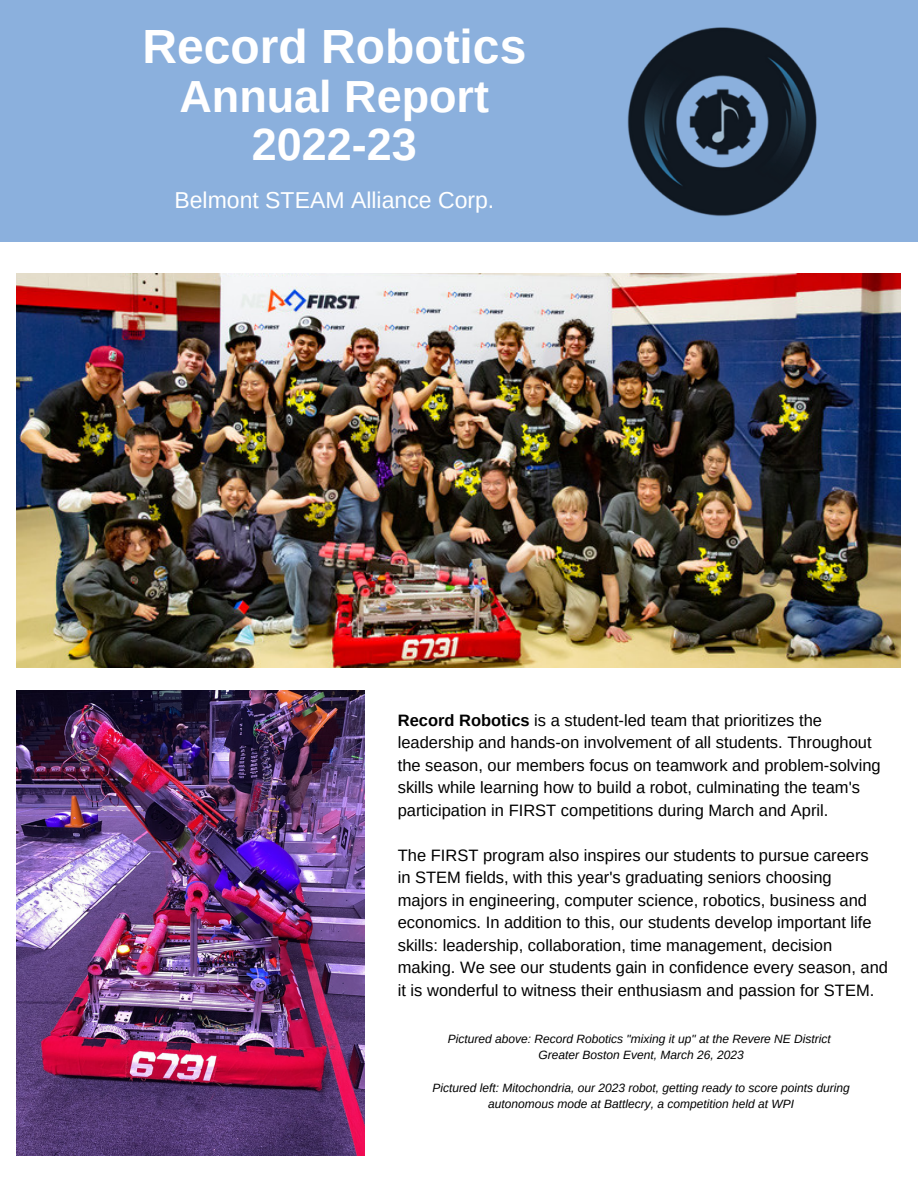
<style>
.page{position:relative;width:918px;height:1188px;background:#fff}
.page>*{position:absolute;margin:0;border:0;box-sizing:border-box;transform-origin:0 0}
.t1{font:700 55.2px "Arimo";color:#fff}
.t2{font:700 48px "Arimo";color:#fff}
.t3{font:700 45px "Arimo";color:#fff}
.t4{font:23.1px "Arimo";color:#fff}
.t5{font:16.5px/22.5px "Arimo";color:#000}
.t6{font:italic 12px/16.2px "Arimo";color:#000;text-align:center}
.s1{font-weight:700}
</style>
<div class="page">
<div style="left:0;top:0;width:918px;height:241px;background:#8bb0dd"></div>
<img style="left:627px;top:27px;width:190px;height:189px">
<img style="left:17px;top:274px;width:884px;height:394px">
<img style="left:17px;top:691px;width:347px;height:464px">
<p class="t1" style="left:70px;top:16px;width:443px">Record Robotics</p>
<p class="t4" style="left:70px;top:86px;width:321px">Belmont STEAM Alliance Corp.</p>
<p class="t2" style="left:142px;top:20px;width:385px">Record Robotics</p>
<p class="t3" style="left:179px;top:71px;width:311px">Annual Report</p>
<p class="t3" style="left:252px;top:119px;width:167px">2022-23</p>
<p class="t4" style="left:174px;top:187px;width:321px">Belmont STEAM Alliance Corp.</p>
<p class="t5" style="left:398px;top:709px;width:484px"><span class="s1">Record Robotics</span> is a student-led team that prioritizes the leadership and hands-on involvement of all students. Throughout the season, our members focus on teamwork and problem-solving skills while learning how to build a robot, culminating the team's participation in FIRST competitions during March and April.</p>
<p class="t5" style="left:398px;top:844px;width:473px">The FIRST program also inspires our students to pursue careers</p>
<p class="t5" style="left:398px;top:866px;width:435px">in STEM fields, with this year's graduating seniors choosing</p>
<p class="t5" style="left:398px;top:889px;width:492px">majors in engineering, computer science, robotics, business and economics. In addition to this, our students develop important life skills: leadership, collaboration, time management, decision making. We see our students gain in confidence every season, and it is wonderful to witness their enthusiasm and passion for STEM.</p>
<p class="t6" style="left:448px;top:1031px;width:385px">Pictured above: Record Robotics "mixing it up" at the Revere NE District</p>
<p class="t6" style="left:538px;top:1047px;width:207px">Greater Boston Event, March 26, 2023</p>
<p class="t6" style="left:432px;top:1079px;width:419px">Pictured left: Mitochondria, our 2023 robot, getting ready to score points during autonomous mode at Battlecry, a competition held at WPI</p>
</div>
